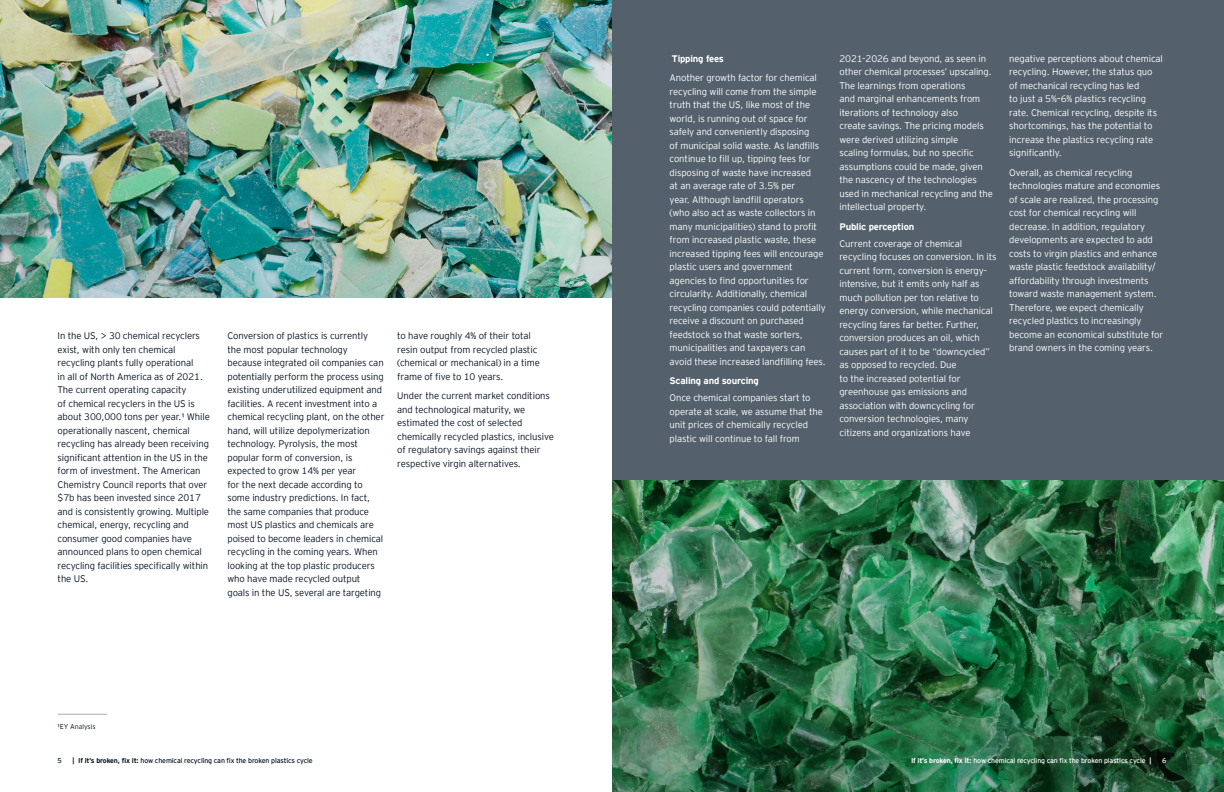
<style>
.page{position:relative;width:1224px;height:792px;background:#fff}
.page>*{position:absolute;margin:0;border:0;box-sizing:border-box;transform-origin:0 0}
.t1{font:300 9.5px/13.5px "EY Interstate";letter-spacing:-.01em;color:#fff}
.t2{font:300 9.5px/13.5px "EY Interstate";letter-spacing:-.01em;color:#0a1627}
.t3{font:700 9.5px "EY Interstate";letter-spacing:-.02em;color:#fff}
.t4{font:7px "EY Interstate";letter-spacing:-.02em;color:#0a1627}
.t5{font:7px "EY Interstate";letter-spacing:-.02em;color:#fff}
.t6{font:300 7px "EY Interstate";letter-spacing:-.01em;color:#0a1627}
.s1{font-weight:700}
</style>
<div class="page">
<img style="left:0;top:0;width:612px;height:298px">
<div style="left:612px;top:0;width:612px;height:792px;background:#54606b"></div>
<img style="left:612px;top:480px;width:612px;height:312px">
<hr style="left:58px;top:714px;width:49px;height:1px;background:#a7afb5">
<p class="t2" style="left:58px;top:329px;width:154px">In the US, &gt; 30 chemical recyclers exist, with only ten chemical recycling plants fully operational<br>in all of North America as of 2021.<br>The current operating capacity<br>of chemical recyclers in the US is about 300,000 tons per year.¹ While operationally nascent, chemical recycling has already been receiving significant attention in the US in the form of investment. The American Chemistry Council reports that over $7b has been invested since 2017 and is consistently growing. Multiple chemical, energy, recycling and consumer good companies have announced plans to open chemical recycling facilities specifically within the US.</p>
<p class="t2" style="left:227px;top:329px;width:159px">Conversion of plastics is currently<br>the most popular technology because integrated oil companies can potentially perform the process using existing underutilized equipment and facilities. A recent investment into a chemical recycling plant, on the other hand, will utilize depolymerization technology. Pyrolysis, the most popular form of conversion, is expected to grow 14% per year<br>for the next decade according to some industry predictions. In fact, the same companies that produce most US plastics and chemicals are poised to become leaders in chemical recycling in the coming years. When looking at the top plastic producers who have made recycled output goals in the US, several are targeting</p>
<p class="t2" style="left:397px;top:329px;width:144px">to have roughly 4% of their total resin output from recycled plastic (chemical or mechanical) in a time frame of five to 10 years.</p>
<p class="t2" style="left:397px;top:389px;width:158px">Under the current market conditions and technological maturity, we estimated the cost of selected chemically recycled plastics, inclusive of regulatory savings against their respective virgin alternatives.</p>
<p class="t6" style="left:58px;top:722px;width:40px">¹EY Analysis</p>
<p class="t3" style="left:672px;top:51px;width:54px">Tipping fees</p>
<p class="t1" style="left:670px;top:70px;width:158px">Another growth factor for chemical recycling will come from the simple truth that the US, like most of the world, is running out of space for safely and conveniently disposing<br>of municipal solid waste. As landfills continue to fill up, tipping fees for disposing of waste have increased<br>at an average rate of 3.5% per<br>year. Although landfill operators (who also act as waste collectors in many municipalities) stand to profit from increased plastic waste, these increased tipping fees will encourage plastic users and government agencies to find opportunities for circularity. Additionally, chemical recycling companies could potentially receive a discount on purchased feedstock so that waste sorters, municipalities and taxpayers can avoid these increased landfilling fees.</p>
<p class="t3" style="left:670px;top:374px;width:91px">Scaling and sourcing</p>
<p class="t1" style="left:670px;top:391px;width:155px">Once chemical companies start to operate at scale, we assume that the unit prices of chemically recycled plastic will continue to fall from</p>
<p class="t1" style="left:839px;top:51px;width:155px">2021-2026 and beyond, as seen in other chemical processes’ upscaling.<br>The learnings from operations<br>and marginal enhancements from iterations of technology also<br>create savings. The pricing models were derived utilizing simple<br>scaling formulas, but no specific assumptions could be made, given the nascency of the technologies used in mechanical recycling and the intellectual property.</p>
<p class="t3" style="left:839px;top:219px;width:76px">Public perception</p>
<p class="t1" style="left:839px;top:236px;width:159px">Current coverage of chemical recycling focuses on conversion. In its current form, conversion is energy&shy;intensive, but it emits only half as much pollution per ton relative to energy conversion, while mechanical recycling fares far better. Further, conversion produces an oil, which causes part of it to be “downcycled” as opposed to recycled. Due<br>to the increased potential for greenhouse gas emissions and association with downcycling for conversion technologies, many citizens and organizations have</p>
<p class="t1" style="left:1009px;top:51px;width:155px">negative perceptions about chemical recycling. However, the status quo of mechanical recycling has led<br>to just a 5%–6% plastics recycling rate. Chemical recycling, despite its shortcomings, has the potential to increase the plastics recycling rate significantly.</p>
<p class="t1" style="left:1009px;top:165px;width:156px">Overall, as chemical recycling technologies mature and economies of scale are realized, the processing cost for chemical recycling will decrease. In addition, regulatory developments are expected to add costs to virgin plastics and enhance waste plastic feedstock availability/ affordability through investments toward waste management system.<br>Therefore, we expect chemically recycled plastics to increasingly become an economical substitute for brand owners in the coming years.</p>
<p class="t4" style="left:58px;top:756px;width:6px">5</p>
<p class="t4" style="left:73px;top:756px;width:242px"><span class="s1">| If it’s broken, fix it:</span> how chemical recycling can fix the broken plastics cycle</p>
<p class="t5" style="left:911px;top:756px;width:242px"><span class="s1">If it’s broken, fix it:</span> how chemical recycling can fix the broken plastics cycle <span class="s1">|</span></p>
<p class="t5" style="left:1162px;top:756px;width:6px">6</p>
</div>
